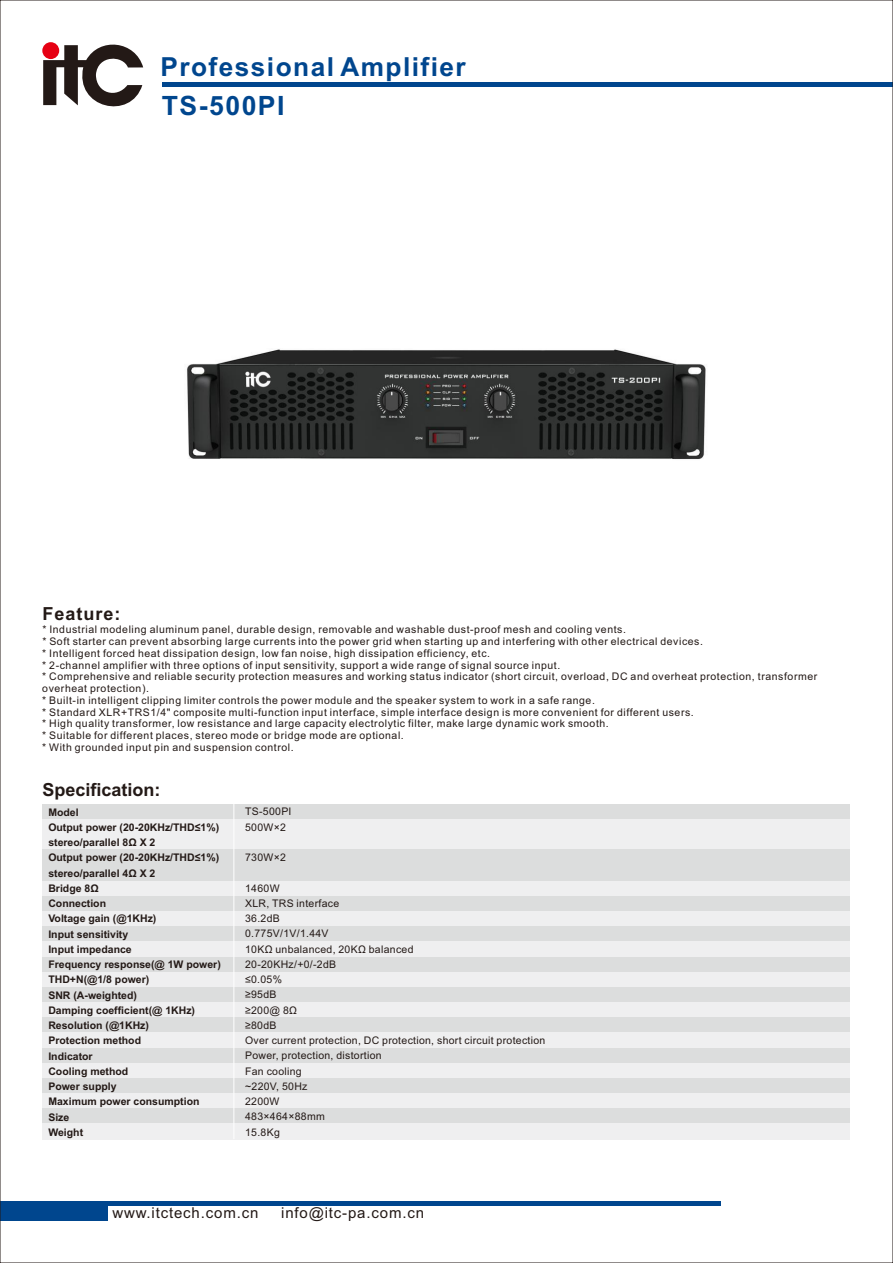
<style>
.page{position:relative;width:893px;height:1263px;background:#fff}
.page>*{position:absolute;margin:0;border:0;box-sizing:border-box;transform-origin:0 0}
.t1{font:700 26.55px "Arial";letter-spacing:.055em;color:#00468e}
.t2{font:700 26.25px "Arial";letter-spacing:.055em;color:#00468e}
.t3{font:700 18px "Arial";color:#231916}
.t4{font:700 18px "Arial";letter-spacing:.055em;color:#231916}
.t5{font:15px "Arial";letter-spacing:.055em;color:#231916}
.t6{font:10.5px/11.7px "Arial";letter-spacing:.055em;color:#231916}
.t7{font:700 10.5px/15.3px "Arial";color:#231916}
.t8{font:10.5px/15.3px "Arial";letter-spacing:.03em;color:#231916}
</style>
<div class="page">
<hr style="left:0;top:1202px;width:720px;height:4px;background:#00468e">
<div style="left:0;top:1202px;width:108px;height:18px;background:#00468e"></div>
<hr style="left:163px;top:82px;width:730px;height:4px;background:#00468e">
<svg style="left:43px;top:42px;width:100px;height:65px"></svg>
<div style="left:42px;top:804px;width:808px;height:335px;background:#efeff0"></div>
<div style="left:42px;top:804px;width:808px;height:15px;background:#dcdddd"></div>
<div style="left:42px;top:850px;width:808px;height:31px;background:#dcdddd"></div>
<div style="left:42px;top:896px;width:808px;height:15px;background:#dcdddd"></div>
<div style="left:42px;top:926px;width:808px;height:15px;background:#dcdddd"></div>
<div style="left:42px;top:957px;width:808px;height:15px;background:#dcdddd"></div>
<div style="left:42px;top:987px;width:808px;height:15px;background:#dcdddd"></div>
<div style="left:42px;top:1017px;width:808px;height:15px;background:#dcdddd"></div>
<div style="left:42px;top:1048px;width:808px;height:15px;background:#dcdddd"></div>
<div style="left:42px;top:1078px;width:808px;height:14px;background:#dcdddd"></div>
<div style="left:42px;top:1108px;width:808px;height:15px;background:#dcdddd"></div>
<hr style="left:233px;top:804px;width:1px;height:335px;background:#fff">
<img style="left:187px;top:349px;width:519px;height:111px">
<h2 class="t2" style="left:160px;top:57px;width:307px">Professional Amplifier</h2>
<h1 class="t1" style="left:162px;top:95px;width:124px">TS-500PI</h1>
<h3 class="t4" style="left:42px;top:607px;width:80px">Feature:</h3>
<p class="t6" style="left:42px;top:625px;width:777px">* Industrial modeling aluminum panel, durable design, removable and washable dust-proof mesh and cooling vents.<br>* Soft starter can prevent absorbing large currents into the power grid when starting up and interfering with other electrical devices.<br>* Intelligent forced heat dissipation design, low fan noise, high dissipation efficiency, etc.<br>* 2-channel amplifier with three options of input sensitivity, support a wide range of signal source input.<br>* Comprehensive and reliable security protection measures and working status indicator (short circuit, overload, DC and overheat protection, transformer overheat protection).<br>* Built-in intelligent clipping limiter controls the power module and the speaker system to work in a safe range.<br>* Standard XLR+TRS1/4" composite multi-function input interface, simple interface design is more convenient for different users.<br>* High quality transformer, low resistance and large capacity electrolytic filter, make large dynamic work smooth.<br>* Suitable for different places, stereo mode or bridge mode are optional.<br>* With grounded input pin and suspension control.</p>
<h3 class="t3" style="left:42px;top:783px;width:120px">Specification:</h3>
<p class="t7" style="left:48px;top:805px;width:174px">Model<br>Output power (20-20KHz/THD≤1%) stereo/parallel 8Ω X 2<br>Output power (20-20KHz/THD≤1%) stereo/parallel 4Ω X 2<br>Bridge 8Ω<br>Connection<br>Voltage gain (@1KHz)<br>Input sensitivity<br>Input impedance<br>Frequency response(@ 1W power)<br>THD+N(@1/8 power)<br>SNR (A-weighted)<br>Damping coefficient(@ 1KHz)<br>Resolution (@1KHz)<br>Protection method<br>Indicator<br>Cooling method<br>Power supply<br>Maximum power consumption<br>Size<br>Weight</p>
<p class="t8" style="left:245px;top:805px;width:48px">TS-500PI<br>500W×2</p>
<p class="t6" style="left:245px;top:853px;width:42px">730W×2</p>
<p class="t8" style="left:245px;top:881px;width:302px">1460W<br>XLR, TRS interface<br>36.2dB<br>0.775V/1V/1.44V<br>10KΩ unbalanced, 20KΩ balanced<br>20-20KHz/+0/-2dB<br>≤0.05%<br>≥95dB<br>≥200@ 8Ω<br>≥80dB<br>Over current protection, DC protection, short circuit protection<br>Power, protection, distortion<br>Fan cooling<br>~220V, 50Hz<br>2200W<br>483×464×88mm<br>15.8Kg</p>
<h3 class="t5" style="left:112px;top:1207px;width:147px">www.itctech.com.cn</h3>
<h3 class="t5" style="left:281px;top:1207px;width:144px">info@itc-pa.com.cn</h3>
</div>
